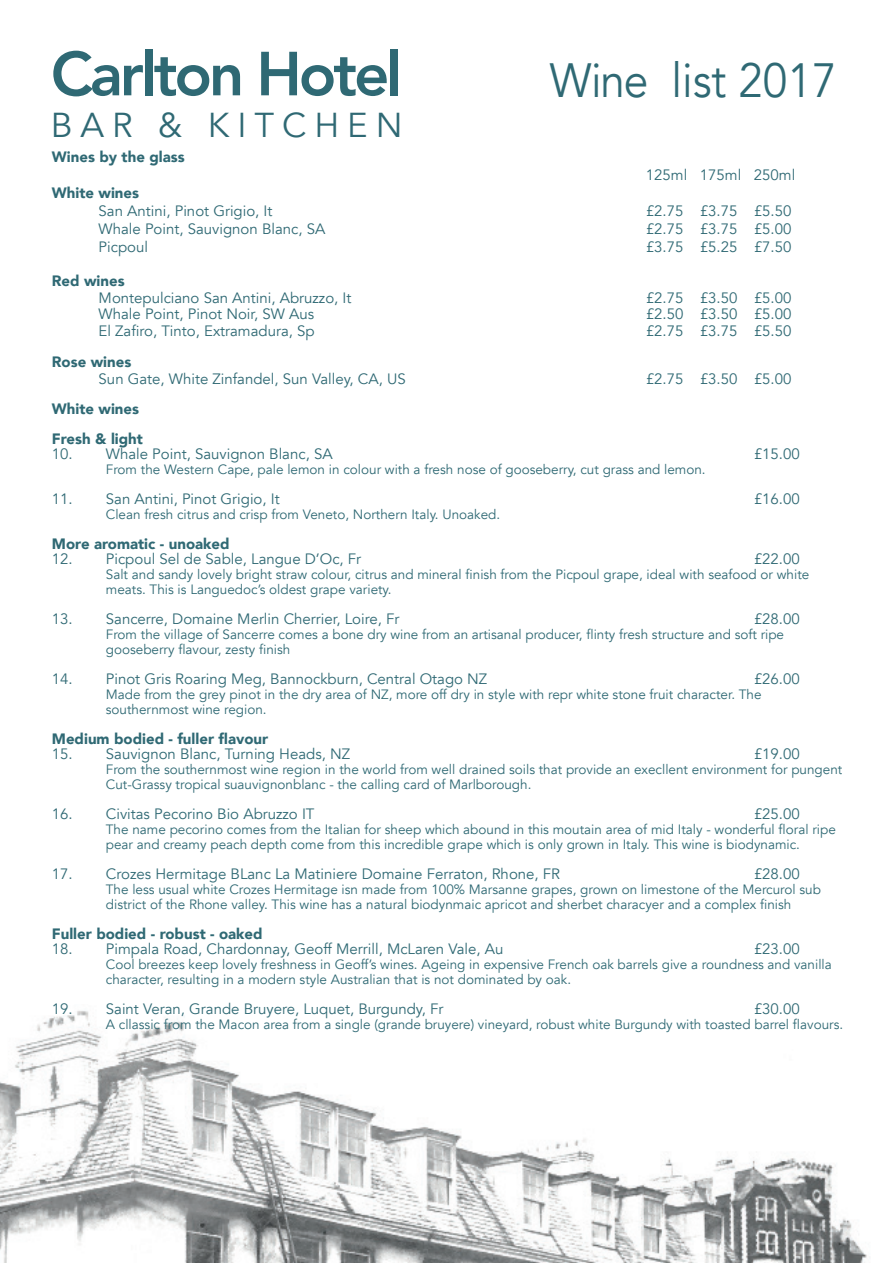
<style>
.page{position:relative;width:893px;height:1263px;background:#fff}
.page>*{position:absolute;margin:0;border:0;box-sizing:border-box;transform-origin:0 0}
.t1{font:800 61.5px "Avenir";letter-spacing:-.05em;color:#2f6974}
.t2{font:48px "Avenir";color:#2f6974;scale:.92 1}
.t3{font:34.5px "Avenir";letter-spacing:.23em;color:#2f6974}
.t4{font:15px "Avenir";color:#2f6974}
.t5{font:900 15px "Avenir";color:#2f6974}
.t6{font:13.5px/15px "Avenir";color:#2f6974}
</style>
<div class="page">
<img style="left:0;top:1011px;width:867px;height:252px">
<p class="t1" style="left:51px;top:26px;width:353px">Carlton Hotel</p>
<p class="t2" style="left:550px;top:52px;width:313px">Wine list 2017</p>
<p class="t3" style="left:51px;top:104px;width:353px">BAR &amp; KITCHEN</p>
<p class="t5" style="left:52px;top:144px;width:134px">Wines by the glass</p>
<p class="t4" style="left:646px;top:166px;width:151px">125ml 175ml 250ml</p>
<p class="t5" style="left:52px;top:180px;width:89px">White wines</p>
<p class="t4" style="left:99px;top:202px;width:175px">San Antini, Pinot Grigio, It</p>
<p class="t4" style="left:646px;top:202px;width:147px">£2.75 £3.75 £5.50</p>
<p class="t4" style="left:99px;top:220px;width:228px">Whale Point, Sauvignon Blanc, SA</p>
<p class="t4" style="left:646px;top:220px;width:147px">£2.75 £3.75 £5.00</p>
<p class="t4" style="left:99px;top:238px;width:51px">Picpoul</p>
<p class="t4" style="left:646px;top:238px;width:147px">£3.75 £5.25 £7.50</p>
<p class="t5" style="left:52px;top:268px;width:74px">Red wines</p>
<p class="t4" style="left:99px;top:289px;width:254px">Montepulciano San Antini, Abruzzo, It</p>
<p class="t4" style="left:646px;top:289px;width:147px">£2.75 £3.50 £5.00</p>
<p class="t4" style="left:99px;top:305px;width:217px">Whale Point, Pinot Noir, SW Aus</p>
<p class="t4" style="left:646px;top:305px;width:147px">£2.50 £3.50 £5.00</p>
<p class="t4" style="left:99px;top:322px;width:217px">El Zafiro, Tinto, Extramadura, Sp</p>
<p class="t4" style="left:646px;top:322px;width:147px">£2.75 £3.75 £5.50</p>
<p class="t5" style="left:52px;top:349px;width:81px">Rose wines</p>
<p class="t4" style="left:99px;top:370px;width:309px">Sun Gate, White Zinfandel, Sun Valley, CA, US</p>
<p class="t4" style="left:646px;top:370px;width:147px">£2.75 £3.50 £5.00</p>
<p class="t5" style="left:52px;top:396px;width:89px">White wines</p>
<p class="t5" style="left:52px;top:426px;width:93px">Fresh &amp; light</p>
<p class="t4" style="left:52px;top:445px;width:282px">10. Whale Point, Sauvignon Blanc, SA</p>
<p class="t4" style="left:754px;top:445px;width:47px">£15.00</p>
<p class="t6" style="left:106px;top:462px;width:601px">From the Western Cape, pale lemon in colour with a fresh nose of gooseberry, cut grass and lemon.</p>
<p class="t4" style="left:52px;top:490px;width:229px">11. San Antini, Pinot Grigio, It</p>
<p class="t4" style="left:754px;top:490px;width:47px">£16.00</p>
<p class="t6" style="left:106px;top:507px;width:396px">Clean fresh citrus and crisp from Veneto, Northern Italy. Unoaked.</p>
<p class="t5" style="left:52px;top:531px;width:179px">More aromatic - unoaked</p>
<p class="t4" style="left:52px;top:550px;width:311px">12. Picpoul Sel de Sable, Langue D’Oc, Fr</p>
<p class="t4" style="left:754px;top:550px;width:47px">£22.00</p>
<p class="t6" style="left:106px;top:567px;width:705px">Salt and sandy lovely bright straw colour, citrus and mineral finish from the Picpoul grape, ideal with seafood or white meats. This is Languedoc’s oldest grape variety.</p>
<p class="t4" style="left:52px;top:610px;width:349px">13. Sancerre, Domaine Merlin Cherrier, Loire, Fr</p>
<p class="t4" style="left:754px;top:610px;width:47px">£28.00</p>
<p class="t6" style="left:106px;top:627px;width:680px">From the village of Sancerre comes a bone dry wine from an artisanal producer, flinty fresh structure and soft ripe</p>
<p class="t6" style="left:106px;top:642px;width:186px">gooseberry flavour, zesty finish</p>
<p class="t4" style="left:52px;top:670px;width:437px">14. Pinot Gris Roaring Meg, Bannockburn, Central Otago NZ</p>
<p class="t4" style="left:754px;top:670px;width:47px">£26.00</p>
<p class="t6" style="left:106px;top:687px;width:657px">Made from the grey pinot in the dry area of NZ, more off dry in style with repr white stone fruit character. The</p>
<p class="t6" style="left:106px;top:702px;width:162px">southernmost wine region.</p>
<p class="t5" style="left:52px;top:726px;width:218px">Medium bodied - fuller flavour</p>
<p class="t4" style="left:52px;top:745px;width:300px">15. Sauvignon Blanc, Turning Heads, NZ</p>
<p class="t4" style="left:754px;top:745px;width:47px">£19.00</p>
<p class="t6" style="left:106px;top:762px;width:738px">From the southernmost wine region in the world from well drained soils that provide an execllent environment for pungent</p>
<p class="t6" style="left:106px;top:777px;width:427px">Cut-Grassy tropical suauvignonblanc - the calling card of Marlborough.</p>
<p class="t4" style="left:52px;top:805px;width:264px">16. Civitas Pecorino Bio Abruzzo IT</p>
<p class="t4" style="left:754px;top:805px;width:47px">£25.00</p>
<p class="t6" style="left:106px;top:822px;width:731px">The name pecorino comes from the Italian for sheep which abound in this moutain area of mid Italy - wonderful floral ripe</p>
<p class="t6" style="left:106px;top:837px;width:696px">pear and creamy peach depth come from this incredible grape which is only grown in Italy. This wine is biodynamic.</p>
<p class="t4" style="left:52px;top:865px;width:510px">17. Crozes Hermitage BLanc La Matiniere Domaine Ferraton, Rhone, FR</p>
<p class="t4" style="left:754px;top:865px;width:47px">£28.00</p>
<p class="t6" style="left:106px;top:882px;width:717px">The less usual white Crozes Hermitage isn made from 100% Marsanne grapes, grown on limestone of the Mercurol sub</p>
<p class="t6" style="left:106px;top:897px;width:687px">district of the Rhone valley. This wine has a natural biodynmaic apricot and sherbet characyer and a complex finish</p>
<p class="t5" style="left:52px;top:921px;width:212px">Fuller bodied - robust - oaked</p>
<p class="t4" style="left:52px;top:940px;width:453px">18. Pimpala Road, Chardonnay, Geoff Merrill, McLaren Vale, Au</p>
<p class="t4" style="left:754px;top:940px;width:47px">£23.00</p>
<p class="t6" style="left:106px;top:957px;width:727px">Cool breezes keep lovely freshness in Geoff’s wines. Ageing in expensive French oak barrels give a roundness and vanilla</p>
<p class="t6" style="left:106px;top:972px;width:467px">character, resulting in a modern style Australian that is not dominated by oak.</p>
<p class="t4" style="left:52px;top:1000px;width:393px">19. Saint Veran, Grande Bruyere, Luquet, Burgundy, Fr</p>
<p class="t4" style="left:754px;top:1000px;width:47px">£30.00</p>
<p class="t6" style="left:106px;top:1017px;width:739px">A cllassic from the Macon area from a single (grande bruyere) vineyard, robust white Burgundy with toasted barrel flavours.</p>
</div>
